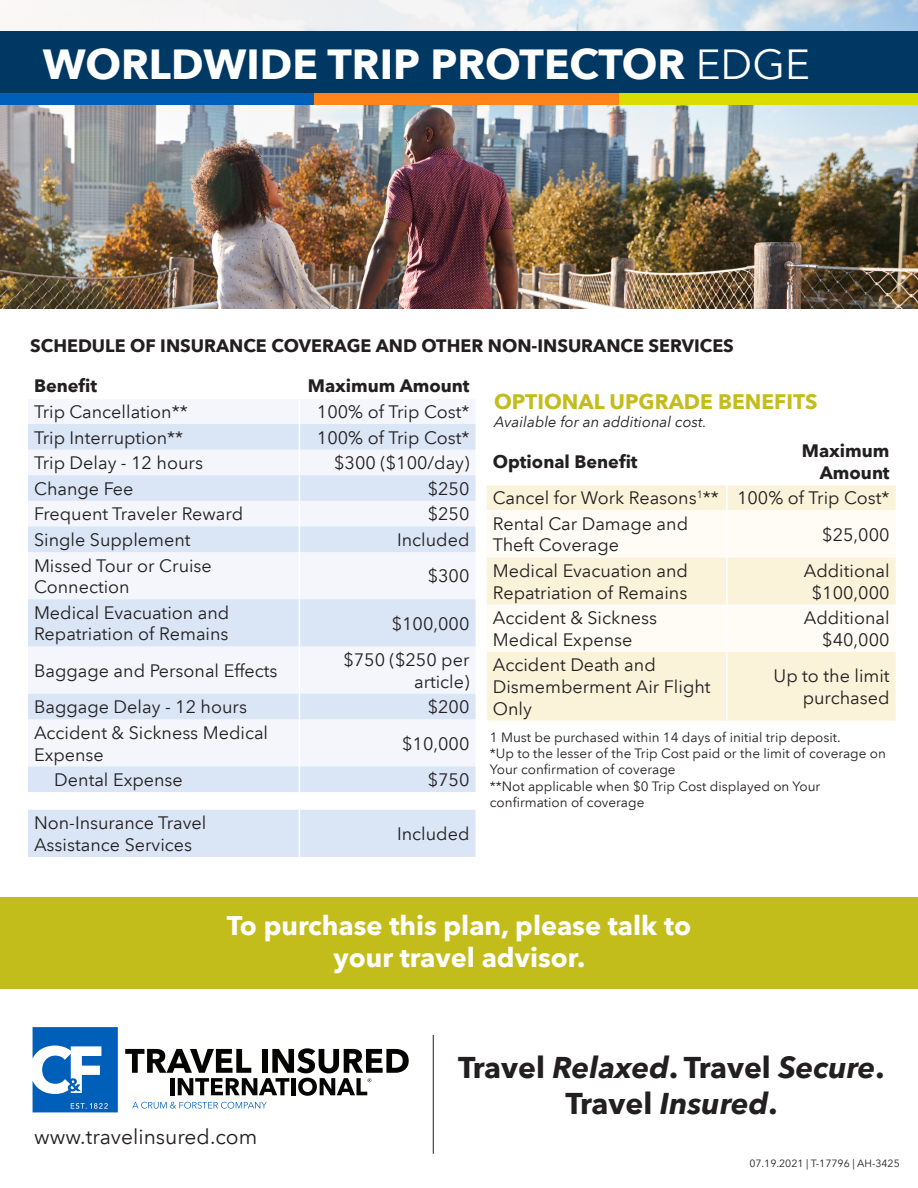
<style>
.page{position:relative;width:918px;height:1188px;background:#fff}
.page>*{position:absolute;margin:0;border:0;box-sizing:border-box;transform-origin:0 0}
.t1{font:700 42px "Avenir Next LT Pro";color:#fff}
.t2{font:700 30px "Avenir Next LT Pro";color:#231f20}
.t3{font:700 27px/32.4px "Avenir Next LT Pro";color:#fff;text-align:center}
.t4{font:700 21px "Avenir Next LT Pro";color:#c3bd1c}
.t5{font:21px "Avenir Next LT Pro";color:#231f20}
.t6{font:18px/21.6px "Avenir Next LT Pro";color:#231f20}
.t7{font:700 18px/21.6px "Avenir Next LT Pro";color:#231f20;text-align:right}
.t8{font:italic 15px "Avenir Next LT Pro";color:#231f20}
.t9{font:13.5px/16.2px "Avenir Next LT Pro";color:#231f20}
.t10{font:10.5px "Avenir Next LT Pro";color:#231f20}
.s1{font-weight:400}
.s2{font-style:italic}
</style>
<div class="page">
<img style="left:0;top:0;width:918px;height:309px">
<div style="left:0;top:32px;width:918px;height:62px;background:#003864"></div>
<div style="left:0;top:94px;width:314px;height:11px;background:#005fb9"></div>
<div style="left:314px;top:94px;width:305px;height:11px;background:#ff851b"></div>
<div style="left:619px;top:94px;width:299px;height:11px;background:#dbdc00"></div>
<div style="left:28px;top:400px;width:447px;height:24px;background:#f4f6fc"></div>
<svg style="left:28px;top:424px;width:448px;height:433px;fill:#dfe8f6"></svg>
<svg style="left:299px;top:400px;width:1px;height:152px"></svg>
<hr style="left:299px;top:552px;width:1px;height:47px;background:#fff">
<hr style="left:299px;top:599px;width:1px;height:47px;background:#fff">
<hr style="left:299px;top:646px;width:1px;height:48px;background:#fff">
<svg style="left:299px;top:694px;width:1px;height:25px"></svg>
<hr style="left:299px;top:719px;width:1px;height:48px;background:#fff">
<svg style="left:299px;top:767px;width:1px;height:43px"></svg>
<hr style="left:299px;top:810px;width:1px;height:47px;background:#fff">
<div style="left:487px;top:485px;width:409px;height:236px;background:#faf2d9"></div>
<svg style="left:487px;top:510px;width:409px;height:142px;fill:#fffbf5"></svg>
<hr style="left:726px;top:485px;width:2px;height:25px;background:#fff">
<hr style="left:726px;top:510px;width:2px;height:47px;background:#fff">
<hr style="left:726px;top:557px;width:2px;height:48px;background:#fff">
<hr style="left:726px;top:605px;width:2px;height:47px;background:#fff">
<hr style="left:726px;top:652px;width:2px;height:69px;background:#fff">
<svg style="left:33px;top:1027px;width:85px;height:85px"></svg>
<svg style="left:125px;top:1048px;width:284px;height:48px"></svg>
<svg style="left:132px;top:1102px;width:135px;height:7px"></svg>
<div style="left:0;top:897px;width:918px;height:92px;background:#c3bd1c"></div>
<hr style="left:433px;top:1035px;width:1px;height:119px;background:#231f20">
<p class="t1" style="left:43px;top:38px;width:769px">WORLDWIDE TRIP PROTECTOR <span class="s1">EDGE</span></p>
<p class="t7" style="left:30px;top:335px;width:705px">SCHEDULE OF INSURANCE COVERAGE AND OTHER NON-INSURANCE SERVICES</p>
<p class="t7" style="left:34px;top:375px;width:65px">Benefit</p>
<p class="t7" style="left:308px;top:375px;width:163px">Maximum Amount</p>
<p class="t6" style="left:34px;top:401px;width:155px">Trip Cancellation**</p>
<p class="t6" style="left:317px;top:401px;width:154px">100% of Trip Cost*</p>
<p class="t6" style="left:34px;top:427px;width:151px">Trip Interruption**</p>
<p class="t6" style="left:317px;top:427px;width:154px">100% of Trip Cost*</p>
<p class="t6" style="left:34px;top:452px;width:170px">Trip Delay - 12 hours</p>
<p class="t6" style="left:334px;top:452px;width:137px">$300 ($100/day)</p>
<p class="t6" style="left:34px;top:478px;width:101px">Change Fee</p>
<p class="t6" style="left:428px;top:478px;width:43px">$250</p>
<p class="t6" style="left:34px;top:503px;width:211px">Frequent Traveler Reward</p>
<p class="t6" style="left:428px;top:503px;width:43px">$250</p>
<p class="t6" style="left:34px;top:529px;width:158px">Single Supplement</p>
<p class="t6" style="left:397px;top:529px;width:74px">Included</p>
<p class="t6" style="left:34px;top:555px;width:179px">Missed Tour or Cruise<br>Connection</p>
<p class="t6" style="left:428px;top:565px;width:43px">$300</p>
<p class="t6" style="left:34px;top:602px;width:197px">Medical Evacuation and<br>Repatriation of Remains</p>
<p class="t6" style="left:392px;top:613px;width:79px">$100,000</p>
<p class="t6" style="left:34px;top:660px;width:245px">Baggage and Personal Effects</p>
<p class="t6" style="left:343px;top:649px;width:128px;text-align:right">$750 ($250 per article)</p>
<p class="t6" style="left:34px;top:696px;width:215px">Baggage Delay - 12 hours</p>
<p class="t6" style="left:428px;top:696px;width:43px">$200</p>
<p class="t6" style="left:34px;top:722px;width:236px">Accident &amp; Sickness Medical<br>Expense</p>
<p class="t6" style="left:402px;top:733px;width:69px">$10,000</p>
<p class="t6" style="left:54px;top:769px;width:130px">Dental Expense</p>
<p class="t6" style="left:428px;top:769px;width:43px">$750</p>
<p class="t6" style="left:34px;top:812px;width:174px">Non-Insurance Travel</p>
<p class="t6" style="left:34px;top:834px;width:160px">Assistance Services</p>
<p class="t6" style="left:397px;top:823px;width:74px">Included</p>
<p class="t4" style="left:494px;top:389px;width:325px">OPTIONAL UPGRADE BENEFITS</p>
<p class="t8" style="left:494px;top:413px;width:214px">Available for an additional cost.</p>
<p class="t7" style="left:493px;top:451px;width:146px">Optional Benefit</p>
<p class="t7" style="left:802px;top:440px;width:89px">Maximum<br>Amount</p>
<p class="t6" style="left:493px;top:487px;width:227px">Cancel for Work Reasons<sup>1</sup>**</p>
<p class="t6" style="left:737px;top:487px;width:154px">100% of Trip Cost*</p>
<p class="t6" style="left:493px;top:513px;width:197px">Rental Car Damage and<br>Theft Coverage</p>
<p class="t6" style="left:822px;top:524px;width:69px">$25,000</p>
<p class="t6" style="left:493px;top:560px;width:197px">Medical Evacuation and<br>Repatriation of Remains</p>
<p class="t6" style="left:804px;top:560px;width:87px;text-align:center">Additional $100,000</p>
<p class="t6" style="left:493px;top:607px;width:166px">Accident &amp; Sickness<br>Medical Expense</p>
<p class="t6" style="left:804px;top:607px;width:87px;text-align:right">Additional $40,000</p>
<p class="t6" style="left:493px;top:654px;width:219px">Accident Death and<br>Dismemberment Air Flight<br>Only</p>
<p class="t6" style="left:774px;top:665px;width:118px;text-align:right">Up to the limit purchased</p>
<p class="t9" style="left:490px;top:729px;width:352px">1 Must be purchased within 14 days of initial trip deposit.</p>
<p class="t9" style="left:490px;top:745px;width:398px">*Up to the lesser of the Trip Cost paid or the limit of coverage on<br>Your confirmation of coverage</p>
<p class="t9" style="left:490px;top:778px;width:332px">**Not applicable when $0 Trip Cost displayed on Your confirmation of coverage</p>
<p class="t3" style="left:227px;top:909px;width:466px">To purchase this plan, please talk to your travel advisor.</p>
<p class="t5" style="left:34px;top:1124px;width:225px">www.travelinsured.com</p>
<p class="t2" style="left:458px;top:1049px;width:428px">Travel <span class="s2">Relaxed</span>. Travel <span class="s2">Secure</span>.</p>
<p class="t2" style="left:565px;top:1085px;width:213px">Travel <span class="s2">Insured</span>.</p>
<p class="t10" style="left:749px;top:1158px;width:152px">07.19.2021 | T-17796 | AH-3425</p>
</div>
